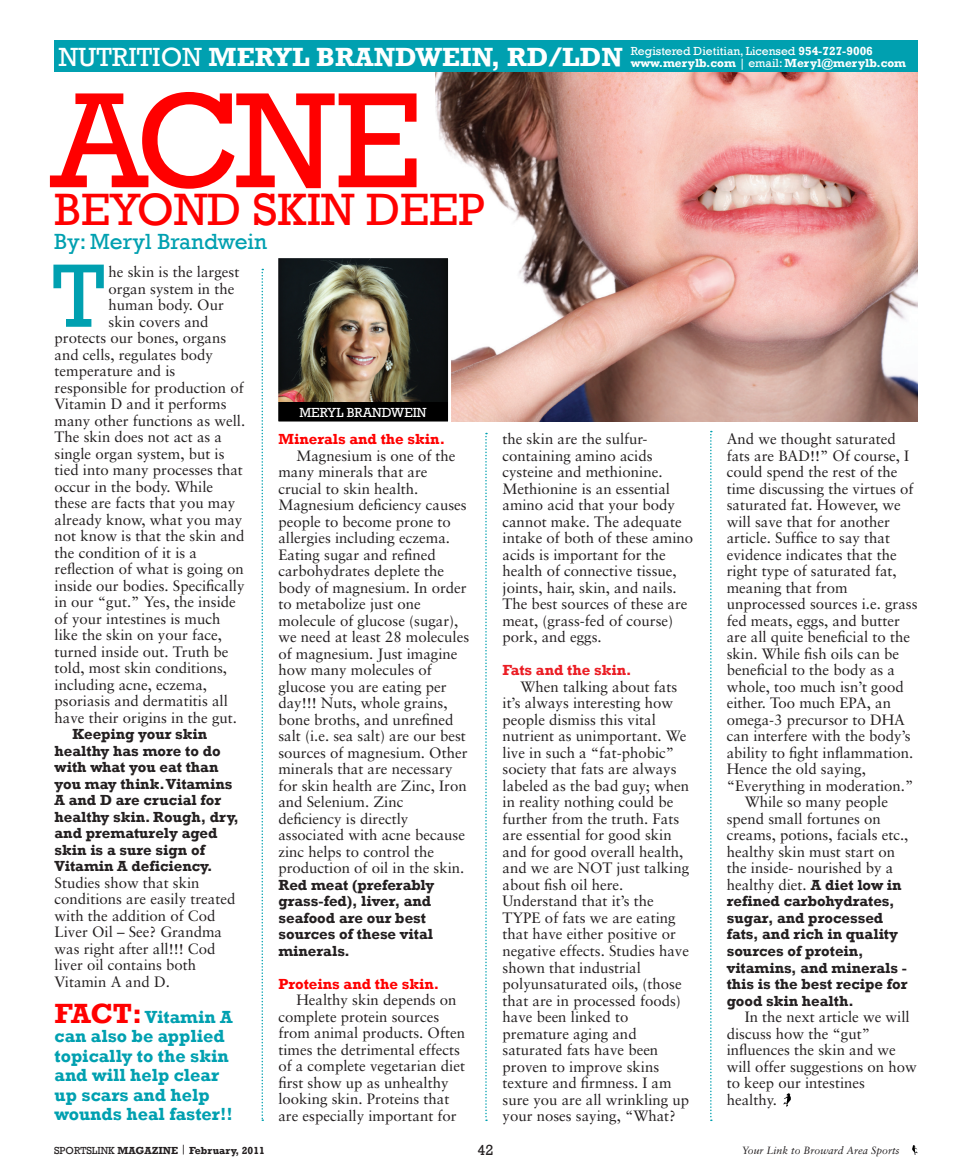
<style>
.page{position:relative;width:972px;height:1175px;background:#fff}
.page>*{position:absolute;margin:0;border:0;box-sizing:border-box;transform-origin:0 0}
.t1{font:138px "Rockwell";color:#f00}
.t2{font:91.5px "Rockwell";color:#00a0b0}
.t3{font:46.5px "Rockwell";color:#f00}
.t4{font:700 27px "Rockwell";color:#fff}
.t5{font:22.5px "Rockwell";color:#00a0b0}
.t6{font:700 18px/19.5px "Rockwell";color:#00a0b0}
.t7{font:15px/16.5px "Sabon";color:#231f20}
.t8{font:700 15px/16.5px "Rockwell";color:#231f20}
.t9{font:700 15px "Rockwell";color:#f00}
.t10{font:700 15px "Rockwell";color:#eb1d24}
.t11{font:15px "Rockwell";color:#231f20}
.t12{font:13.5px "Rockwell";color:#fff}
.t13{font:700 12px/12px "Rockwell";color:#fff}
.t14{font:700 10.5px "Rockwell";color:#231f20}
.t15{font:italic 10.5px "Sabon";color:#231f20}
.s1{font-weight:400}
.s2{font-size:28.5px;color:#f00}
.s3{font-family:"Rockwell";font-weight:700}
</style>
<div class="page">
<img style="left:435px;top:72px;width:483px;height:349px">
<div style="left:54px;top:40px;width:864px;height:32px;background:#00a0b0"></div>
<svg style="left:262px;top:269px;width:1px;height:851px"></svg>
<svg style="left:485px;top:433px;width:2px;height:688px"></svg>
<svg style="left:710px;top:431px;width:2px;height:690px"></svg>
<svg style="left:912px;top:1145px;width:6px;height:9px"></svg>
<svg style="left:783px;top:1093px;width:8px;height:13px"></svg>
<img style="left:279px;top:259px;width:168px;height:144px">
<div style="left:277px;top:403px;width:172px;height:19px;background:#000"></div>
<div style="left:275px;top:255px;width:176px;height:169px;border:3px solid #fff"></div>
<h3 class="t4" style="left:59px;top:40px;width:565px"><span class="s1">NUTRITION</span> MERYL BRANDWEIN, RD/LDN</h3>
<p class="t13" style="left:631px;top:45px;width:277px"><span class="s1">Registered Dietitian, Licensed</span> 954--727--9006 www.merylb.com <span class="s1">| email:</span> Meryl@merylb.com</p>
<h1 class="t1" style="left:51px;top:57px;width:372px">ACNE</h1>
<h3 class="t3" style="left:54px;top:181px;width:433px">BEYOND SKIN DEEP</h3>
<h3 class="t5" style="left:54px;top:228px;width:215px">By: Meryl Brandwein</h3>
<h2 class="t2" style="left:52px;top:240px;width:54px">T</h2>
<p class="t7" style="left:109px;top:263px;width:132px">he skin is the largest</p>
<p class="t7" style="left:109px;top:280px;width:127px">organ system in the</p>
<p class="t7" style="left:109px;top:296px;width:117px">human body. Our</p>
<p class="t7" style="left:109px;top:313px;width:102px">skin covers and</p>
<p class="t7" style="left:55px;top:329px;width:173px">protects our bones, organs</p>
<p class="t7" style="left:55px;top:346px;width:160px">and cells, regulates body</p>
<p class="t7" style="left:55px;top:362px;width:122px">temperature and is</p>
<p class="t7" style="left:55px;top:379px;width:191px">responsible for production of</p>
<p class="t7" style="left:55px;top:395px;width:173px">Vitamin D and it performs</p>
<p class="t7" style="left:55px;top:412px;width:192px">many other functions as well.</p>
<p class="t7" style="left:55px;top:428px;width:169px">The skin does not act as a</p>
<p class="t7" style="left:55px;top:445px;width:172px">single organ system, but is</p>
<p class="t7" style="left:55px;top:461px;width:190px">tied into many processes that</p>
<p class="t7" style="left:55px;top:478px;width:160px">occur in the body. While</p>
<p class="t7" style="left:55px;top:494px;width:182px">these are facts that you may</p>
<p class="t7" style="left:55px;top:511px;width:189px">already know, what you may</p>
<p class="t7" style="left:55px;top:527px;width:192px">not know is that the skin and</p>
<p class="t7" style="left:55px;top:544px;width:144px">the condition of it is a</p>
<p class="t7" style="left:55px;top:560px;width:191px">reflection of what is going on</p>
<p class="t7" style="left:55px;top:577px;width:192px">inside our bodies. Specifically</p>
<p class="t7" style="left:55px;top:593px;width:183px">in our “gut.” Yes, the inside</p>
<p class="t7" style="left:55px;top:610px;width:167px">of your intestines is much</p>
<p class="t7" style="left:55px;top:626px;width:169px">like the skin on your face,</p>
<p class="t7" style="left:55px;top:643px;width:176px">turned inside out. Truth be</p>
<p class="t7" style="left:55px;top:659px;width:174px">told, most skin conditions,</p>
<p class="t7" style="left:55px;top:676px;width:154px">including acne, eczema,</p>
<p class="t7" style="left:55px;top:692px;width:175px">psoriasis and dermatitis all</p>
<p class="t7" style="left:55px;top:709px;width:184px">have their origins in the gut.</p>
<p class="t8" style="left:55px;top:725px;width:186px;text-indent:18px">Keeping your skin healthy has more to do with what you eat than you may think. Vitamins<br>A and D are crucial for healthy skin. Rough, dry, and prematurely aged skin is a sure sign of<br>Vitamin A deficiency.</p>
<p class="t7" style="left:55px;top:874px;width:182px">Studies show that skin conditions are easily treated with the addition of Cod<br>Liver Oil – See? Grandma was right after all!!! Cod liver oil contains both<br>Vitamin A and D.</p>
<p class="t6" style="left:55px;top:1006px;width:180px"><span class="s2">FACT:</span>Vitamin A can also be applied topically to the skin and will help clear up scars and help wounds heal faster!!</p>
<p class="t12" style="left:300px;top:404px;width:129px">MERYL BRANDWEIN</p>
<p class="t9" style="left:278px;top:430px;width:168px">Minerals and the skin.</p>
<p class="t7" style="left:278px;top:447px;width:192px;text-indent:18px">Magnesium is one of the many minerals that are crucial to skin health.<br>Magnesium deficiency causes people to become prone to allergies including eczema.<br>Eating sugar and refined carbohydrates deplete the body of magnesium. In order to metabolize just one molecule of glucose (sugar), we need at least 28 molecules of magnesium. Just imagine how many molecules of glucose you are eating per day!!! Nuts, whole grains, bone broths, and unrefined salt (i.e. sea salt) are our best sources of magnesium. Other minerals that are necessary for skin health are Zinc, Iron and Selenium. Zinc deficiency is directly associated with acne because zinc helps to control the production of oil in the skin.</p>
<p class="t8" style="left:278px;top:876px;width:157px">Red meat (preferably grass--fed), liver, and seafood are our best sources of these vital minerals.</p>
<p class="t9" style="left:278px;top:974px;width:162px">Proteins and the skin.</p>
<p class="t7" style="left:278px;top:991px;width:188px;text-indent:18px">Healthy skin depends on complete protein sources from animal products. Often times the detrimental effects of a complete vegetarian diet first show up as unhealthy looking skin. Proteins that are especially important for</p>
<p class="t7" style="left:502px;top:430px;width:192px">the skin are the sulfur&shy;containing amino acids cysteine and methionine.<br>Methionine is an essential amino acid that your body cannot make. The adequate intake of both of these amino acids is important for the health of connective tissue, joints, hair, skin, and nails.<br>The best sources of these are meat, (grass-fed of course) pork, and eggs.</p>
<p class="t10" style="left:502px;top:661px;width:130px">Fats and the skin.</p>
<p class="t7" style="left:502px;top:678px;width:188px;text-indent:18px">When talking about fats it’s always interesting how people dismiss this vital nutrient as unimportant. We live in such a “fat-phobic” society that fats are always labeled as the bad guy; when in reality nothing could be further from the truth. Fats are essential for good skin and for good overall health, and we are NOT just talking about fish oil here.<br>Understand that it’s the<br>TYPE of fats we are eating that have either positive or negative effects. Studies have shown that industrial polyunsaturated oils, (those that are in processed foods) have been linked to premature aging and saturated fats have been proven to improve skins texture and firmness. I am sure you are all wrinkling up your noses saying, “What?</p>
<p class="t7" style="left:727px;top:430px;width:171px">And we thought saturated</p>
<p class="t7" style="left:727px;top:447px;width:184px">fats are BAD!!” Of course, I</p>
<p class="t7" style="left:727px;top:463px;width:172px">could spend the rest of the</p>
<p class="t7" style="left:727px;top:480px;width:188px">time discussing the virtues of</p>
<p class="t7" style="left:727px;top:496px;width:176px">saturated fat. However, we</p>
<p class="t7" style="left:727px;top:513px;width:165px">will save that for another</p>
<p class="t7" style="left:727px;top:529px;width:165px">article. Suffice to say that</p>
<p class="t7" style="left:727px;top:546px;width:171px">evidence indicates that the</p>
<p class="t7" style="left:727px;top:562px;width:172px">right type of saturated fat,</p>
<p class="t7" style="left:727px;top:579px;width:122px">meaning that from</p>
<p class="t7" style="left:727px;top:595px;width:192px">unprocessed sources i.e. grass</p>
<p class="t7" style="left:727px;top:612px;width:175px">fed meats, eggs, and butter</p>
<p class="t7" style="left:727px;top:628px;width:185px">are all quite beneficial to the</p>
<p class="t7" style="left:727px;top:645px;width:174px">skin. While fish oils can be</p>
<p class="t7" style="left:727px;top:661px;width:170px">beneficial to the body as a</p>
<p class="t7" style="left:727px;top:678px;width:178px">whole, too much isn’t good</p>
<p class="t7" style="left:727px;top:694px;width:166px">either. Too much EPA, an</p>
<p class="t7" style="left:727px;top:711px;width:180px">omega-3 precursor to DHA</p>
<p class="t7" style="left:727px;top:727px;width:185px">can interfere with the body’s</p>
<p class="t7" style="left:727px;top:744px;width:188px">ability to fight inflammation.</p>
<p class="t7" style="left:727px;top:760px;width:141px">Hence the old saying,</p>
<p class="t7" style="left:727px;top:777px;width:188px">“Everything in moderation.”</p>
<p class="t7" style="left:745px;top:793px;width:145px">While so many people</p>
<p class="t7" style="left:727px;top:810px;width:156px">spend small fortunes on</p>
<p class="t7" style="left:727px;top:826px;width:183px">creams, potions, facials etc.,</p>
<p class="t7" style="left:727px;top:843px;width:170px">healthy skin must start on</p>
<p class="t7" style="left:727px;top:859px;width:168px">the inside- nourished by a</p>
<p class="t7" style="left:727px;top:876px;width:176px">healthy diet. <span class="s3">A diet low in</span></p>
<p class="t8" style="left:727px;top:892px;width:182px">refined carbohydrates, sugar, and processed fats, and rich in quality sources of protein, vitamins, and minerals -- this is the best recipe for good skin health.</p>
<p class="t7" style="left:727px;top:1008px;width:192px;text-indent:18px">In the next article we will discuss how the “gut” influences the skin and we will offer suggestions on how to keep our intestines healthy.</p>
<p class="t14" style="left:54px;top:1144px;width:212px"><span class="s1">SPORTSLINK</span> MAGAZINE <span class="s1">|</span> February, 2011</p>
<p class="t11" style="left:478px;top:1141px;width:18px">42</p>
<p class="t15" style="left:742px;top:1143px;width:159px">Your Link to Broward Area Sports</p>
</div>
